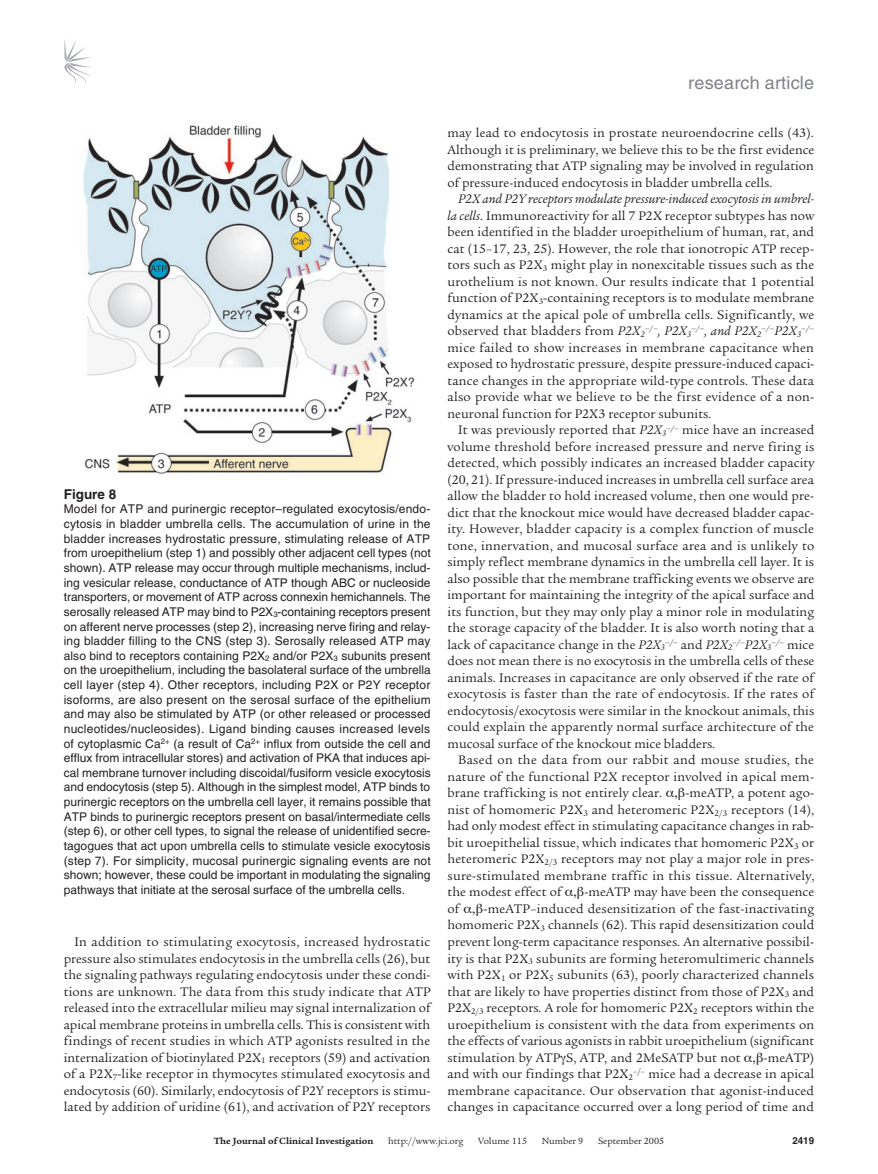
<style>
.page{position:relative;width:878px;height:1174px;background:#fff}
.page>*{position:absolute;margin:0;border:0;box-sizing:border-box;transform-origin:0 0}
.t1{font:18px "Helvetica LT Std";letter-spacing:.01em;color:#808285}
.t2{font:13.5px/16.5px "Legacy Serif Std";letter-spacing:.005em;color:#231f20;text-align:justify}
.t3{font:italic 13.5px "Legacy Serif Std";letter-spacing:.015em;color:#231f20}
.t4{font:700 13.5px "Helvetica LT Std";color:#231f20}
.t5{font:12px/14.7px "Helvetica LT Std";color:#231f20;text-align:justify}
.t6{font:9.75px "Legacy Serif Std";color:#231f20}
.t7{font:700 9.75px "Legacy Serif Std";color:#231f20}
.t8{font:700 9.75px "Helvetica LT Std";color:#231f20}
.t9{font:italic 8.7px "Legacy Serif Std";color:#231f20}
.s1{font-style:italic}
.s2{font-size:13.5px}
.s3{font-style:normal;font-size:13.5px}
</style>
<div class="page">
<svg style="left:64px;top:39px;width:27px;height:46px"></svg>
<img style="left:83px;top:125px;width:332px;height:349px">
<h1 class="t1" style="left:688px;top:72px;width:127px">research article</h1>
<p class="t4" style="left:64px;top:486px;width:54px">Figure 8</p>
<p class="t5" style="left:64px;top:502px;width:368px">Model for ATP and purinergic receptor–regulated exocytosis/endo&shy;cytosis in bladder umbrella cells. The accumulation of urine in the bladder increases hydrostatic pressure, stimulating release of ATP from uroepithelium (step 1) and possibly other adjacent cell types (not shown). ATP release may occur through multiple mechanisms, includ&shy;ing vesicular release, conductance of ATP though ABC or nucleoside transporters, or movement of ATP across connexin hemichannels. The serosally released ATP may bind to P2X<sub>3</sub>-containing receptors present on afferent nerve processes (step 2), increasing nerve firing and relay&shy;ing bladder filling to the CNS (step 3). Serosally released ATP may also bind to receptors containing P2X<sub>2</sub> and/or P2X<sub>3</sub> subunits present on the uroepithelium, including the basolateral surface of the umbrella cell layer (step 4). Other receptors, including P2X or P2Y receptor isoforms, are also present on the serosal surface of the epithelium and may also be stimulated by ATP (or other released or processed nucleotides/nucleosides). Ligand binding causes increased levels of cytoplasmic Ca<sup>2+</sup> (a result of Ca<sup>2+</sup> influx from outside the cell and efflux from intracellular stores) and activation of PKA that induces api&shy;cal membrane turnover including discoidal/fusiform vesicle exocytosis and endocytosis (step 5). Although in the simplest model, ATP binds to purinergic receptors on the umbrella cell layer, it remains possible that ATP binds to purinergic receptors present on basal/intermediate cells (step 6), or other cell types, to signal the release of unidentified secre&shy;tagogues that act upon umbrella cells to stimulate vesicle exocytosis (step 7). For simplicity, mucosal purinergic signaling events are not shown; however, these could be important in modulating the signaling pathways that initiate at the serosal surface of the umbrella cells.</p>
<p class="t2" style="left:64px;top:933px;width:368px;text-indent:11px">In addition to stimulating exocytosis, increased hydrostatic pressure also stimulates endocytosis in the umbrella cells (26), but the signaling pathways regulating endocytosis under these condi&shy;tions are unknown. The data from this study indicate that ATP released into the extracellular milieu may signal internalization of apical membrane proteins in umbrella cells. This is consistent with findings of recent studies in which ATP agonists resulted in the internalization of biotinylated P2X<sub>1</sub> receptors (59) and activation of a P2X<sub>7</sub>-like receptor in thymocytes stimulated exocytosis and endocytosis (60). Similarly, endocytosis of P2Y receptors is stimu&shy;lated by addition of uridine (61), and activation of P2Y receptors</p>
<p class="t2" style="left:447px;top:125px;width:368px">may lead to endocytosis in prostate neuroendocrine cells (43).<br>Although it is preliminary, we believe this to be the first evidence demonstrating that ATP signaling may be involved in regulation of pressure-induced endocytosis in bladder umbrella cells.</p>
<p class="t2" style="left:447px;top:191px;width:368px;text-indent:11px"><span class="s1">P2X and P2Y receptors modulate pressure-induced exocytosis in umbrel&shy;la cells</span>. Immunoreactivity for all 7 P2X receptor subtypes has now been identified in the bladder uroepithelium of human, rat, and cat (15–17, 23, 25). However, the role that ionotropic ATP recep&shy;tors such as P2X<sub>3</sub> might play in nonexcitable tissues such as the urothelium is not known. Our results indicate that 1 potential function of P2X<sub>3</sub>-containing receptors is to modulate membrane dynamics at the apical pole of umbrella cells. Significantly, we observed that bladders from <span class="s1">P2X</span><sub>2</sub></p>
<p class="t9" style="left:645px;top:324px;width:48px">–/–<span class="s2">, P2X</span>3</p>
<p class="t3" style="left:691px;top:323px;width:71px"><sup>–/–</sup>, and P2X<sub>2</sub></p>
<p class="t9" style="left:761px;top:324px;width:54px">–/–<span class="s2">P2X</span>3–/–</p>
<p class="t2" style="left:447px;top:339px;width:368px">mice failed to show increases in membrane capacitance when exposed to hydrostatic pressure, despite pressure-induced capaci&shy;tance changes in the appropriate wild-type controls. These data also provide what we believe to be the first evidence of a non&shy;neuronal function for P2X3 receptor subunits.</p>
<p class="t2" style="left:447px;top:422px;width:368px;text-indent:11px">It was previously reported that <span class="s1">P2X</span><sub>3</sub><sup>–/–</sup> mice have an increased volume threshold before increased pressure and nerve firing is detected, which possibly indicates an increased bladder capacity (20, 21). If pressure-induced increases in umbrella cell surface area allow the bladder to hold increased volume, then one would pre&shy;dict that the knockout mice would have decreased bladder capac&shy;ity. However, bladder capacity is a complex function of muscle tone, innervation, and mucosal surface area and is unlikely to simply reflect membrane dynamics in the umbrella cell layer. It is also possible that the membrane trafficking events we observe are important for maintaining the integrity of the apical surface and its function, but they may only play a minor role in modulating the storage capacity of the bladder. It is also worth noting that a lack of capacitance change in the <span class="s1">P2X</span><sub>3</sub></p>
<p class="t9" style="left:665px;top:637px;width:108px">–/– <span class="s3">and</span> <span class="s2">P2X</span>2–/–<span class="s2">P2X</span>3</p>
<p class="t2" style="left:447px;top:636px;width:368px;text-indent:324px"><sup>–/–</sup> mice does not mean there is no exocytosis in the umbrella cells of these animals. Increases in capacitance are only observed if the rate of exocytosis is faster than the rate of endocytosis. If the rates of endocytosis/exocytosis were similar in the knockout animals, this could explain the apparently normal surface architecture of the mucosal surface of the knockout mice bladders.</p>
<p class="t2" style="left:447px;top:752px;width:368px;text-indent:11px">Based on the data from our rabbit and mouse studies, the nature of the functional P2X receptor involved in apical mem&shy;brane trafficking is not entirely clear.</p>
<p class="t2" style="left:447px;top:785px;width:368px;text-indent:238px">-meATP, a potent ago&shy;nist of homomeric P2X<sub>3</sub> and heteromeric P2X<sub>2/3</sub> receptors (14), had only modest effect in stimulating capacitance changes in rab&shy;bit uroepithelial tissue, which indicates that homomeric P2X<sub>3</sub> or heteromeric P2X<sub>2/3</sub> receptors may not play a major role in pres&shy;sure-stimulated membrane traffic in this tissue. Alternatively, the modest effect of</p>
<p class="t2" style="left:584px;top:884px;width:231px">-meATP may have been the consequence</p>
<p class="t2" style="left:447px;top:900px;width:368px;text-indent:36px">-meATP–induced desensitization of the fast-inactivating homomeric P2X<sub>3</sub> channels (62). This rapid desensitization could prevent long-term capacitance responses. An alternative possibil&shy;ity is that P2X<sub>3</sub> subunits are forming heteromultimeric channels with P2X<sub>1</sub> or P2X<sub>5</sub> subunits (63), poorly characterized channels that are likely to have properties distinct from those of P2X<sub>3</sub> and P2X<sub>2/3</sub> receptors. A role for homomeric P2X<sub>2</sub> receptors within the uroepithelium is consistent with the data from experiments on the effects of various agonists in rabbit uroepithelium (significant stimulation by ATP S, ATP, and 2MeSATP but not</p>
<p class="t2" style="left:447px;top:900px;width:13px">of</p>
<p class="t2" style="left:447px;top:1049px;width:368px;text-indent:316px">-meATP) and with our findings that P2X<sub>2</sub><sup>–/–</sup> mice had a decrease in apical membrane capacitance. Our observation that agonist-induced changes in capacitance occurred over a long period of time and</p>
<p class="t7" style="left:214px;top:1135px;width:161px">The Journal of Clinical Investigation</p>
<p class="t6" style="left:388px;top:1135px;width:77px">http://www.jci.org</p>
<p class="t6" style="left:478px;top:1135px;width:50px">Volume 115</p>
<p class="t6" style="left:541px;top:1135px;width:43px">Number 9</p>
<p class="t6" style="left:598px;top:1135px;width:68px">September 2005</p>
<p class="t8" style="left:792px;top:1134px;width:23px">2419</p>
</div>
